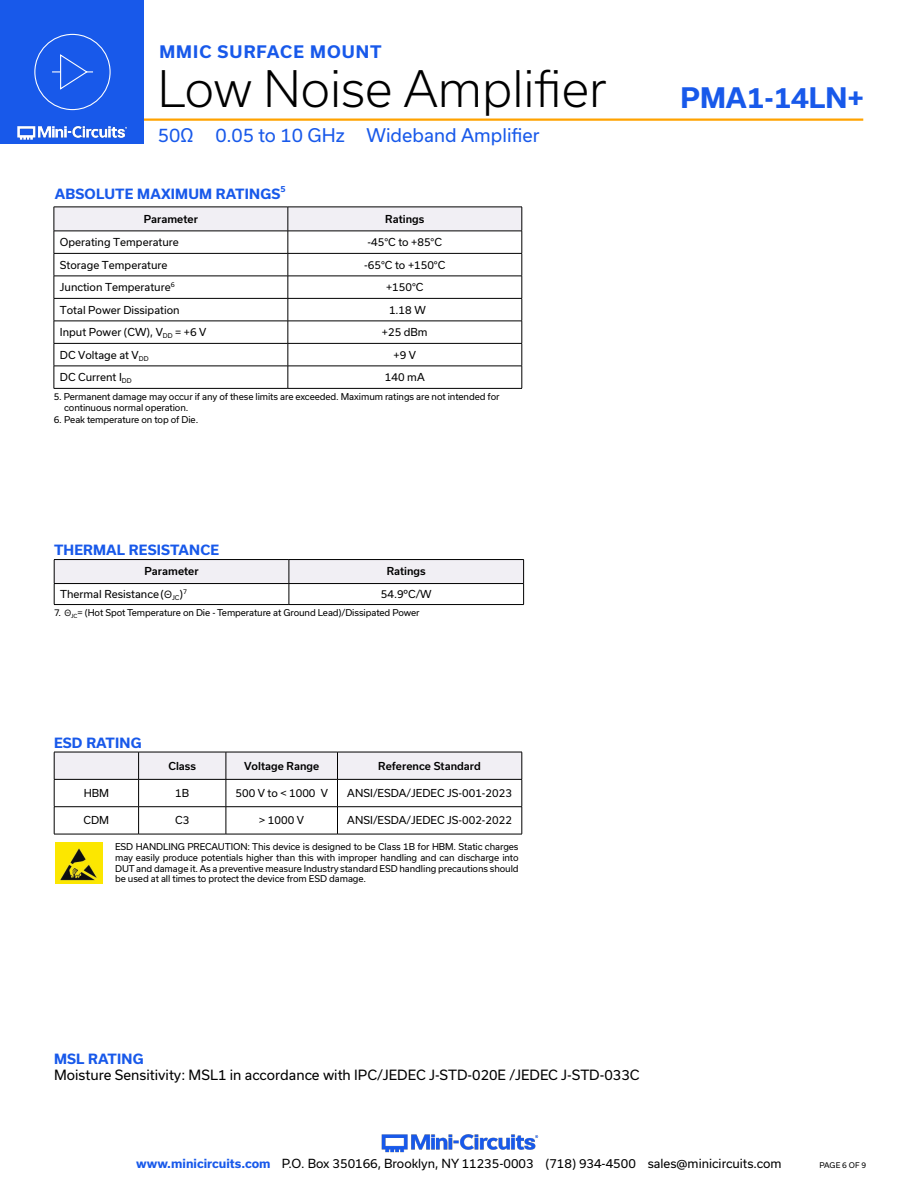
<style>
.page{position:relative;width:918px;height:1188px;background:#fff}
.page>*{position:absolute;margin:0;border:0;box-sizing:border-box;transform-origin:0 0}
.t1{font:300 48px "Usual";color:#000}
.t2{font:700 27px "Usual";color:#1859ea}
.t3{font:18px "Usual";color:#1859ea}
.t4{font:700 16.5px "Usual";letter-spacing:.065em;color:#1859ea}
.Regular_Copy{font:13.5px "Usual";color:#000}
.Blue_Headers{font:700 13.5px "Usual";letter-spacing:.015em;color:#1859ea}
.t5{font:12px "Usual";color:#000}
.Table_Body_Left_Justified{font:10.5px "Usual";color:#000}
.Table_Body_Center{font:10.5px "Usual";color:#000}
.Table_Header_Center{font:500 10.5px "Usual";color:#000}
.Notes{font:9px/10.8px "Usual";letter-spacing:-.01em;color:#000}
.Blue_Headers-2{font:700 8.1px "Usual";color:#1859ea}
.t6{font:7.5px "Usual";color:#000}
.s1{font-weight:700;color:#1859ea}
</style>
<div class="page">
<img style="left:381px;top:1134px;width:158px;height:19px">
<hr style="left:130px;top:118px;width:733px;height:3px;background:#ffa300">
<div style="left:0;top:0;width:144px;height:144px;background:#1859ea"></div>
<img style="left:17px;top:120px;width:128px;height:20px">
<div style="left:34px;top:34px;width:77px;height:76px;border:1px solid #fff;border-radius:50%"></div>
<svg style="left:52px;top:54px;width:41px;height:36px"></svg>
<svg style="left:54px;top:207px;width:469px;height:181px"></svg>
<hr style="left:54px;top:388px;width:234px;height:1px;background:#000">
<hr style="left:288px;top:388px;width:234px;height:1px;background:#000">
<svg style="left:54px;top:752px;width:469px;height:82px"></svg>
<hr style="left:54px;top:834px;width:85px;height:1px;background:#000">
<hr style="left:139px;top:834px;width:87px;height:1px;background:#000">
<hr style="left:226px;top:834px;width:112px;height:1px;background:#000">
<hr style="left:338px;top:834px;width:184px;height:1px;background:#000">
<img style="left:56px;top:843px;width:47px;height:40px">
<hr style="left:54px;top:559px;width:235px;height:1px;background:#000">
<hr style="left:289px;top:559px;width:235px;height:1px;background:#000">
<hr style="left:54px;top:604px;width:235px;height:1px;background:#000">
<hr style="left:289px;top:604px;width:235px;height:1px;background:#000">
<svg style="left:54px;top:560px;width:470px;height:44px"></svg>
<h3 class="t4" style="left:159px;top:42px;width:224px">MMIC SURFACE MOUNT</h3>
<h1 class="t1" style="left:158px;top:62px;width:450px">Low Noise Amplifier</h1>
<h3 class="t3" style="left:158px;top:125px;width:383px">50Ω 0.05 to 10 GHz Wideband Amplifier</h3>
<p class="Blue_Headers" style="left:55px;top:186px;width:227px">ABSOLUTE MAXIMUM RATINGS</p>
<p class="Blue_Headers-2" style="left:280px;top:184px;width:7px">5</p>
<p class="Table_Header_Center" style="left:144px;top:213px;width:56px">Parameter</p>
<p class="Table_Header_Center" style="left:385px;top:213px;width:41px">Ratings</p>
<p class="Table_Body_Left_Justified" style="left:60px;top:236px;width:120px">Operating Temperature</p>
<p class="Table_Body_Center" style="left:368px;top:236px;width:76px">-45°C to +85°C</p>
<p class="Table_Body_Left_Justified" style="left:60px;top:259px;width:109px">Storage Temperature</p>
<p class="Table_Body_Center" style="left:364px;top:259px;width:83px">-65°C to +150°C</p>
<p class="Table_Body_Left_Justified" style="left:60px;top:281px;width:116px">Junction Temperature<sup>6</sup></p>
<p class="Table_Body_Center" style="left:386px;top:281px;width:39px">+150°C</p>
<p class="Table_Body_Left_Justified" style="left:60px;top:304px;width:121px">Total Power Dissipation</p>
<p class="Table_Body_Center" style="left:389px;top:304px;width:38px">1.18 W</p>
<p class="Table_Body_Left_Justified" style="left:60px;top:326px;width:148px">Input Power (CW), V<sub>DD</sub> = +6 V</p>
<p class="Table_Body_Center" style="left:382px;top:326px;width:47px">+25 dBm</p>
<p class="Table_Body_Left_Justified" style="left:60px;top:349px;width:90px">DC Voltage at V<sub>DD</sub></p>
<p class="Table_Body_Center" style="left:394px;top:349px;width:24px">+9 V</p>
<p class="Table_Body_Left_Justified" style="left:60px;top:371px;width:73px">DC Current I<sub>DD</sub></p>
<p class="Table_Body_Center" style="left:385px;top:371px;width:41px">140 mA</p>
<p class="Notes" style="left:64px;top:391px;width:437px;text-indent:-10px">5. Permanent damage may occur if any of these limits are exceeded. Maximum ratings are not intended for continuous normal operation.</p>
<p class="Notes" style="left:54px;top:414px;width:146px">6. Peak temperature on top of Die.</p>
<p class="Blue_Headers" style="left:54px;top:542px;width:167px">THERMAL RESISTANCE</p>
<p class="Table_Header_Center" style="left:144px;top:566px;width:56px">Parameter</p>
<p class="Table_Header_Center" style="left:387px;top:566px;width:41px">Ratings</p>
<p class="Table_Body_Left_Justified" style="left:60px;top:588px;width:128px">Thermal Resistance ( <sub>JC</sub>)<sup>7</sup></p>
<p class="Table_Body_Center" style="left:381px;top:588px;width:52px">54.9ºC/W</p>
<p class="Notes" style="left:54px;top:607px;width:367px">7. <sub>JC</sub>= (Hot Spot Temperature on Die - Temperature at Ground Lead)/Dissipated Power</p>
<p class="Blue_Headers" style="left:54px;top:735px;width:89px">ESD RATING</p>
<p class="Table_Header_Center" style="left:168px;top:760px;width:29px">Class</p>
<p class="Table_Header_Center" style="left:244px;top:760px;width:77px">Voltage Range</p>
<p class="Table_Header_Center" style="left:378px;top:760px;width:104px">Reference Standard</p>
<p class="Table_Body_Left_Justified" style="left:84px;top:787px;width:27px">HBM</p>
<p class="Table_Body_Center" style="left:175px;top:787px;width:15px">1B</p>
<p class="Table_Body_Center" style="left:235px;top:787px;width:94px">500 V to &lt; 1000 V</p>
<p class="Table_Body_Center" style="left:347px;top:787px;width:166px">ANSI/ESDA/JEDEC JS-001-2023</p>
<p class="Table_Body_Left_Justified" style="left:84px;top:814px;width:27px">CDM</p>
<p class="Table_Body_Center" style="left:175px;top:814px;width:16px">C3</p>
<p class="Table_Body_Center" style="left:259px;top:814px;width:46px">&gt; 1000 V</p>
<p class="Table_Body_Center" style="left:347px;top:814px;width:166px">ANSI/ESDA/JEDEC JS-002-2022</p>
<p class="Notes" style="left:115px;top:841px;width:405px;text-align:justify">ESD HANDLING PRECAUTION: This device is designed to be Class 1B for HBM. Static charges may easily produce potentials higher than this with improper handling and can discharge into DUT and damage it. As a preventive measure Industry standard ESD handling precautions should be used at all times to protect the device from ESD damage.</p>
<h2 class="t2" style="left:681px;top:82px;width:185px">PMA1-14LN+</h2>
<p class="Blue_Headers" style="left:54px;top:1051px;width:91px">MSL RATING</p>
<p class="Regular_Copy" style="left:54px;top:1067px;width:587px">Moisture Sensitivity: MSL1 in accordance with IPC/JEDEC J-STD-020E /JEDEC J-STD-033C</p>
<h3 class="t5" style="left:136px;top:1157px;width:647px"><span class="s1">www.minicircuits.com</span> P.O. Box 350166, Brooklyn, NY 11235-0003 (718) 934-4500 sales@minicircuits.com</h3>
<p class="t6" style="left:819px;top:1161px;width:48px">PAGE 6 OF 9</p>
</div>
